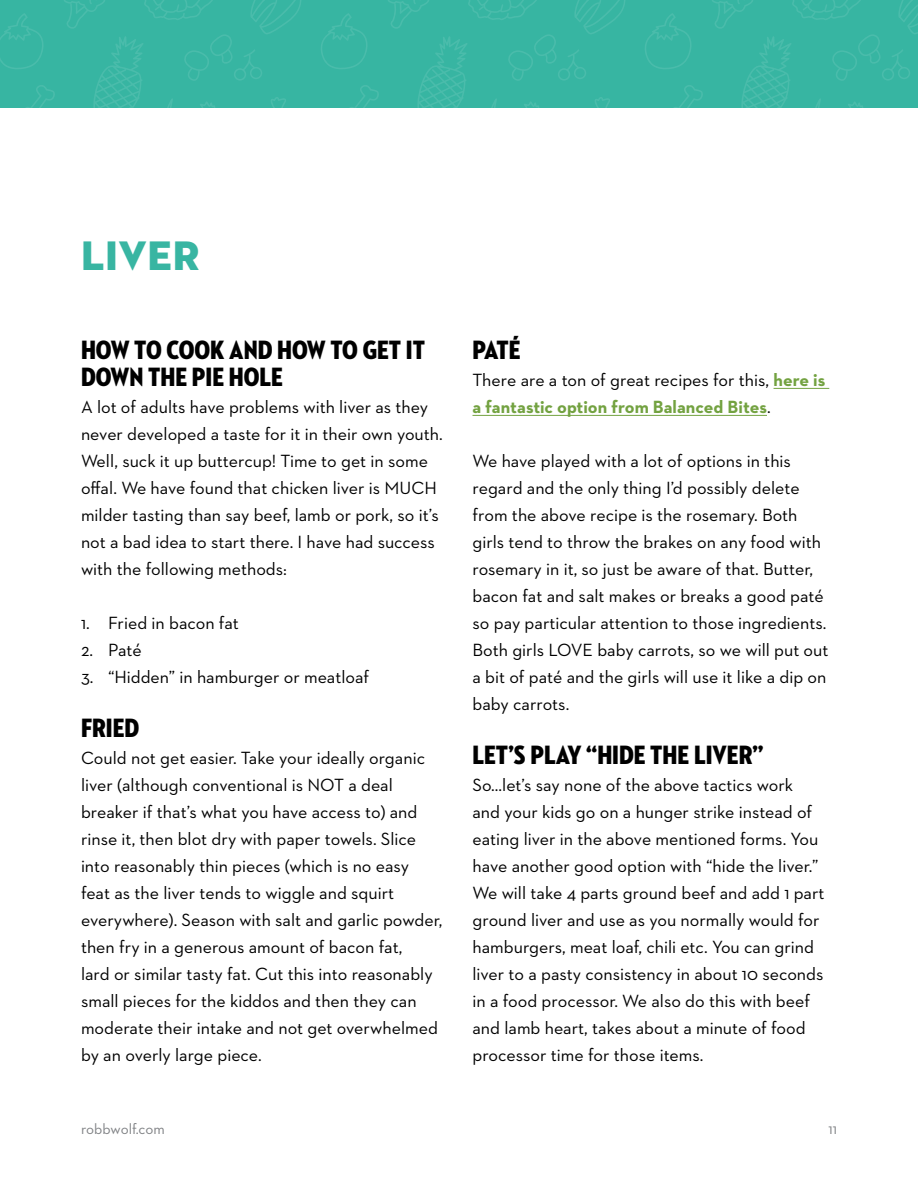
<style>
.page{position:relative;width:918px;height:1188px;background:#fff}
.page>*{position:absolute;margin:0;border:0;box-sizing:border-box;transform-origin:0 0}
.t1{font:42px "Neutraface 2 Display Titling";letter-spacing:.02em;color:#38b5a2}
.t2{font:27px/27px "Neutraface 2 Condensed Titling";color:#000}
.t3{font:18px/27px "Neutraface 2 Text";color:#000}
.t4{font:700 18px/27px "Neutraface 2 Text";color:#73a241}
.t5{font:15px "Neutraface 2 Text";color:#808285}
.s1{font-weight:400;color:#000}
</style>
<div class="page">
<svg style="left:0;top:0;width:918px;height:108px;background:#38b5a2"></svg>
<hr style="left:774px;top:388px;width:55px;height:1px;background:#73a241">
<hr style="left:472px;top:415px;width:295px;height:1px;background:#73a241">
<h1 class="t1" style="left:81px;top:229px;width:120px">LIVER</h1>
<h2 class="t2" style="left:81px;top:337px;width:346px">HOW TO COOK AND HOW TO GET IT<br>DOWN THE PIE HOLE</h2>
<p class="t3" style="left:81px;top:393px;width:363px">A lot of adults have problems with liver as they never developed a taste for it in their own youth.<br>Well, suck it up buttercup! Time to get in some offal. We have found that chicken liver is MUCH milder tasting than say beef, lamb or pork, so it’s not a bad idea to start there. I have had success with the following methods:</p>
<p class="t3" style="left:81px;top:609px;width:160px">1. Fried in bacon fat</p>
<p class="t3" style="left:81px;top:636px;width:62px">2. Paté</p>
<p class="t3" style="left:81px;top:663px;width:290px">3. “Hidden” in hamburger or meatloaf</p>
<h2 class="t2" style="left:81px;top:715px;width:60px">FRIED</h2>
<p class="t3" style="left:81px;top:744px;width:363px">Could not get easier. Take your ideally organic liver (although conventional is NOT a deal breaker if that’s what you have access to) and rinse it, then blot dry with paper towels. Slice into reasonably thin pieces (which is no easy feat as the liver tends to wiggle and squirt everywhere). Season with salt and garlic powder, then fry in a generous amount of bacon fat,<br>lard or similar tasty fat. Cut this into reasonably small pieces for the kiddos and then they can moderate their intake and not get overwhelmed by an overly large piece.</p>
<h2 class="t2" style="left:472px;top:337px;width:50px">PATÉ</h2>
<p class="t4" style="left:472px;top:366px;width:354px"><span class="s1">There are a ton of great recipes for this,</span> here is a fantastic option from Balanced Bites<span class="s1">.</span></p>
<p class="t3" style="left:472px;top:447px;width:358px">We have played with a lot of options in this regard and the only thing I’d possibly delete from the above recipe is the rosemary. Both girls tend to throw the brakes on any food with rosemary in it, so just be aware of that. Butter, bacon fat and salt makes or breaks a good paté so pay particular attention to those ingredients.<br>Both girls LOVE baby carrots, so we will put out a bit of paté and the girls will use it like a dip on baby carrots.</p>
<h2 class="t2" style="left:472px;top:742px;width:292px">LET’S PLAY “HIDE THE LIVER”</h2>
<p class="t3" style="left:472px;top:771px;width:354px">So...let’s say none of the above tactics work and your kids go on a hunger strike instead of eating liver in the above mentioned forms. You have another good option with “hide the liver.” We will take 4 parts ground beef and add 1 part ground liver and use as you normally would for hamburgers, meat loaf, chili etc. You can grind liver to a pasty consistency in about 10 seconds in a food processor. We also do this with beef and lamb heart, takes about a minute of food processor time for those items.</p>
<p class="t5" style="left:81px;top:1119px;width:85px">robbwolf.com</p>
<p class="t5" style="left:828px;top:1119px;width:10px">11</p>
</div>
